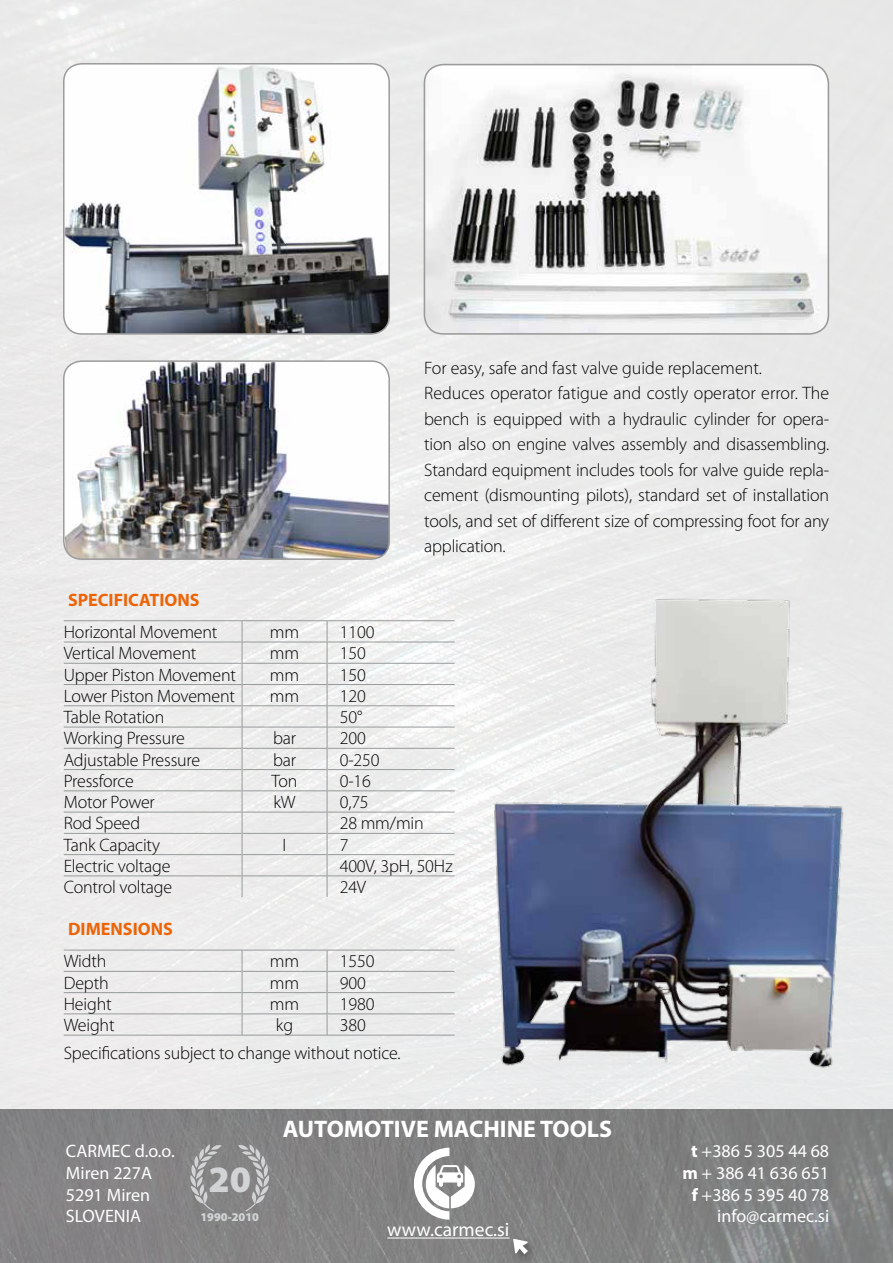
<style>
.page{position:relative;width:893px;height:1263px;background:#fff}
.page>*{position:absolute;margin:0;border:0;box-sizing:border-box;transform-origin:0 0}
.t1{font:900 37.35px "Myriad Pro";color:#d1d3d4}
.t2{font:700 24px "Myriad Pro";color:#fff}
.t3{font:19.5px "Myriad Pro";color:#fff}
.t4{font:300 18px/25.5px "Myriad Pro";letter-spacing:-.01em;color:#000}
.t5{font:18px/21.6px "Myriad Pro";color:#fff}
.t6{font:700 18px "Myriad Pro";color:#ec6408}
.t7{font:900 12px "Myriad Pro";color:#d1d3d4}
.s1{font-weight:700}
</style>
<div class="page">
<div style="left:0;top:1109px;width:893px;height:154px;background:#828485"></div>
<svg style="left:190px;top:1144px;width:32px;height:68px"></svg>
<svg style="left:238px;top:1144px;width:31px;height:68px"></svg>
<hr style="left:64px;top:620px;width:178px;height:1px;background:#979a9b">
<hr style="left:242px;top:620px;width:85px;height:1px;background:#979a9b">
<hr style="left:327px;top:620px;width:128px;height:1px;background:#979a9b">
<hr style="left:64px;top:642px;width:178px;height:1px;background:#979a9b">
<hr style="left:242px;top:642px;width:85px;height:1px;background:#979a9b">
<hr style="left:327px;top:642px;width:128px;height:1px;background:#979a9b">
<hr style="left:64px;top:663px;width:178px;height:1px;background:#979a9b">
<hr style="left:242px;top:663px;width:85px;height:1px;background:#979a9b">
<hr style="left:327px;top:663px;width:128px;height:1px;background:#979a9b">
<hr style="left:64px;top:684px;width:178px;height:1px;background:#979a9b">
<hr style="left:242px;top:684px;width:85px;height:1px;background:#979a9b">
<hr style="left:327px;top:684px;width:128px;height:1px;background:#979a9b">
<hr style="left:64px;top:705px;width:178px;height:1px;background:#979a9b">
<hr style="left:242px;top:705px;width:85px;height:1px;background:#979a9b">
<hr style="left:327px;top:705px;width:128px;height:1px;background:#979a9b">
<hr style="left:64px;top:727px;width:178px;height:1px;background:#979a9b">
<hr style="left:242px;top:727px;width:85px;height:1px;background:#979a9b">
<hr style="left:327px;top:727px;width:128px;height:1px;background:#979a9b">
<hr style="left:64px;top:748px;width:178px;height:1px;background:#979a9b">
<hr style="left:242px;top:748px;width:85px;height:1px;background:#979a9b">
<hr style="left:327px;top:748px;width:128px;height:1px;background:#979a9b">
<hr style="left:64px;top:769px;width:178px;height:1px;background:#979a9b">
<hr style="left:242px;top:769px;width:85px;height:1px;background:#979a9b">
<hr style="left:327px;top:769px;width:128px;height:1px;background:#979a9b">
<hr style="left:64px;top:790px;width:178px;height:1px;background:#979a9b">
<hr style="left:242px;top:790px;width:85px;height:1px;background:#979a9b">
<hr style="left:327px;top:790px;width:128px;height:1px;background:#979a9b">
<hr style="left:64px;top:812px;width:178px;height:1px;background:#979a9b">
<hr style="left:242px;top:812px;width:85px;height:1px;background:#979a9b">
<hr style="left:327px;top:812px;width:128px;height:1px;background:#979a9b">
<hr style="left:64px;top:833px;width:178px;height:1px;background:#979a9b">
<hr style="left:242px;top:833px;width:85px;height:1px;background:#979a9b">
<hr style="left:327px;top:833px;width:128px;height:1px;background:#979a9b">
<hr style="left:64px;top:854px;width:178px;height:1px;background:#979a9b">
<hr style="left:242px;top:854px;width:85px;height:1px;background:#979a9b">
<hr style="left:327px;top:854px;width:128px;height:1px;background:#979a9b">
<hr style="left:64px;top:876px;width:178px;height:1px;background:#979a9b">
<hr style="left:242px;top:876px;width:85px;height:1px;background:#979a9b">
<hr style="left:327px;top:876px;width:128px;height:1px;background:#979a9b">
<svg style="left:242px;top:621px;width:1px;height:276px"></svg>
<svg style="left:327px;top:621px;width:1px;height:276px"></svg>
<img style="left:64px;top:64px;width:325px;height:270px">
<div style="left:63px;top:63px;width:327px;height:272px;border:2px solid #9c9b9b;border-radius:18px"></div>
<img style="left:424px;top:65px;width:404px;height:269px">
<div style="left:424px;top:64px;width:405px;height:271px;border:2px solid #9c9b9b;border-radius:19px"></div>
<img style="left:458px;top:563px;width:396px;height:522px">
<div style="left:510px;top:1235px;width:29px;height:28px;background:#000;opacity:.34"></div>
<svg style="left:513px;top:1239px;width:15px;height:15px"></svg>
<hr style="left:387px;top:1237px;width:123px;height:1px;background:#fff">
<svg style="left:414px;top:1148px;width:61px;height:72px"></svg>
<hr style="left:64px;top:950px;width:178px;height:1px;background:#979a9b">
<hr style="left:242px;top:950px;width:85px;height:1px;background:#979a9b">
<hr style="left:327px;top:950px;width:128px;height:1px;background:#979a9b">
<hr style="left:64px;top:971px;width:178px;height:1px;background:#979a9b">
<hr style="left:242px;top:971px;width:85px;height:1px;background:#979a9b">
<hr style="left:327px;top:971px;width:128px;height:1px;background:#979a9b">
<hr style="left:64px;top:992px;width:178px;height:1px;background:#979a9b">
<hr style="left:242px;top:992px;width:85px;height:1px;background:#979a9b">
<hr style="left:327px;top:992px;width:128px;height:1px;background:#979a9b">
<hr style="left:64px;top:1014px;width:178px;height:1px;background:#979a9b">
<hr style="left:242px;top:1014px;width:85px;height:1px;background:#979a9b">
<hr style="left:327px;top:1014px;width:128px;height:1px;background:#979a9b">
<hr style="left:64px;top:1035px;width:178px;height:1px;background:#979a9b">
<hr style="left:242px;top:1035px;width:85px;height:1px;background:#979a9b">
<hr style="left:327px;top:1035px;width:128px;height:1px;background:#979a9b">
<svg style="left:242px;top:950px;width:1px;height:85px"></svg>
<svg style="left:327px;top:950px;width:1px;height:85px"></svg>
<img style="left:64px;top:361px;width:325px;height:198px">
<div style="left:63px;top:360px;width:327px;height:200px;border:2px solid #9c9b9b;border-radius:18px"></div>
<p class="t4" style="left:424px;top:355px;width:407px">For easy, safe and fast valve guide replacement.<br>Reduces operator fatigue and costly operator error. The bench is equipped with a hydraulic cylinder for opera&shy;tion also on engine valves assembly and disassembling.<br>Standard equipment includes tools for valve guide repla&shy;cement (dismounting pilots), standard set of installation tools, and set of different size of compressing foot for any application.</p>
<p class="t6" style="left:68px;top:588px;width:133px">SPECIFICATIONS</p>
<p class="t4" style="left:64px;top:619px;width:155px">Horizontal Movement</p>
<p class="t4" style="left:270px;top:619px;width:31px">mm</p>
<p class="t4" style="left:340px;top:619px;width:36px">1100</p>
<p class="t4" style="left:64px;top:640px;width:134px">Vertical Movement</p>
<p class="t4" style="left:270px;top:640px;width:31px">mm</p>
<p class="t4" style="left:340px;top:640px;width:27px">150</p>
<p class="t4" style="left:64px;top:662px;width:174px">Upper Piston Movement</p>
<p class="t4" style="left:270px;top:662px;width:31px">mm</p>
<p class="t4" style="left:340px;top:662px;width:27px">150</p>
<p class="t4" style="left:64px;top:683px;width:173px">Lower Piston Movement</p>
<p class="t4" style="left:270px;top:683px;width:31px">mm</p>
<p class="t4" style="left:340px;top:683px;width:27px">120</p>
<p class="t4" style="left:64px;top:704px;width:102px">Table Rotation</p>
<p class="t4" style="left:340px;top:704px;width:24px">50°</p>
<p class="t4" style="left:64px;top:725px;width:123px">Working Pressure</p>
<p class="t4" style="left:273px;top:725px;width:25px">bar</p>
<p class="t4" style="left:340px;top:725px;width:27px">200</p>
<p class="t4" style="left:64px;top:747px;width:138px">Adjustable Pressure</p>
<p class="t4" style="left:273px;top:747px;width:25px">bar</p>
<p class="t4" style="left:340px;top:747px;width:41px">0-250</p>
<p class="t4" style="left:64px;top:768px;width:72px">Pressforce</p>
<p class="t4" style="left:271px;top:768px;width:28px">Ton</p>
<p class="t4" style="left:340px;top:768px;width:33px">0-16</p>
<p class="t4" style="left:64px;top:789px;width:93px">Motor Power</p>
<p class="t4" style="left:273px;top:789px;width:24px">kW</p>
<p class="t4" style="left:340px;top:789px;width:30px">0,75</p>
<p class="t4" style="left:64px;top:810px;width:78px">Rod Speed</p>
<p class="t4" style="left:340px;top:810px;width:86px">28 mm/min</p>
<p class="t4" style="left:64px;top:832px;width:98px">Tank Capacity</p>
<p class="t4" style="left:283px;top:832px;width:5px">I</p>
<p class="t4" style="left:340px;top:832px;width:10px">7</p>
<p class="t4" style="left:64px;top:853px;width:108px">Electric voltage</p>
<p class="t4" style="left:340px;top:853px;width:114px">400V, 3pH, 50Hz</p>
<p class="t4" style="left:64px;top:874px;width:110px">Control voltage</p>
<p class="t4" style="left:340px;top:874px;width:28px">24V</p>
<p class="t6" style="left:68px;top:917px;width:106px">DIMENSIONS</p>
<p class="t4" style="left:64px;top:948px;width:44px">Width</p>
<p class="t4" style="left:270px;top:948px;width:31px">mm</p>
<p class="t4" style="left:340px;top:948px;width:36px">1550</p>
<p class="t4" style="left:64px;top:970px;width:46px">Depth</p>
<p class="t4" style="left:270px;top:970px;width:31px">mm</p>
<p class="t4" style="left:340px;top:970px;width:27px">900</p>
<p class="t4" style="left:64px;top:991px;width:49px">Height</p>
<p class="t4" style="left:270px;top:991px;width:31px">mm</p>
<p class="t4" style="left:340px;top:991px;width:36px">1980</p>
<p class="t4" style="left:64px;top:1012px;width:52px">Weight</p>
<p class="t4" style="left:276px;top:1012px;width:19px">kg</p>
<p class="t4" style="left:64px;top:1011px;width:338px;line-height:27.8px;text-indent:276px">380<br>Specifications subject to change without notice.</p>
<h2 class="t2" style="left:283px;top:1114px;width:331px">AUTOMOTIVE MACHINE TOOLS</h2>
<p class="t5" style="left:66px;top:1140px;width:110px">CARMEC d.o.o.<br>Miren 227A<br>5291 Miren<br>SLOVENIA</p>
<p class="t5" style="left:682px;top:1140px;width:148px;text-align:right"><span class="s1">t</span> +386 5 305 44 68 <span class="s1">m</span> + 386 41 636 651 <span class="s1">f</span> +386 5 395 40 78 info@carmec.si</p>
<h1 class="t1" style="left:208px;top:1155px;width:44px">20</h1>
<p class="t7" style="left:200px;top:1208px;width:60px">1990-2010</p>
<p class="t3" style="left:387px;top:1217px;width:124px">www.carmec.si</p>
</div>
